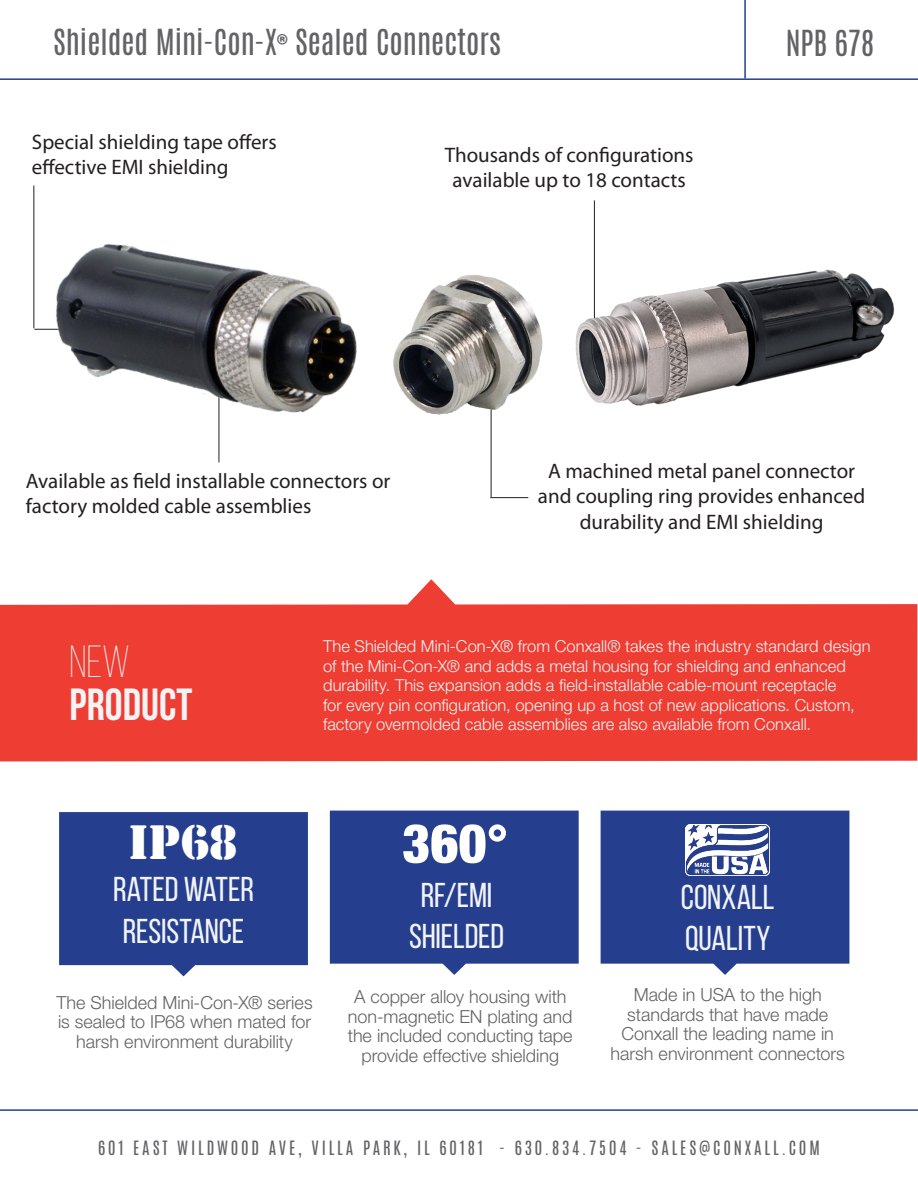
<style>
.page{position:relative;width:918px;height:1188px;background:#fff}
.page>*{position:absolute;margin:0;border:0;box-sizing:border-box;transform-origin:0 0}
.t1{font:900 condensed 54px "Helvetica Neue LT Std";color:#fff}
.DIV-1-About{font:700 45px "Bebas Neue";color:#f2f3f4}
.t2{font:45px "Stencil Std";color:#fff}
.DIV-1-About-2{font:300 45px "Bebas Neue";color:#f2f3f4}
.Box1-Title{font:34.5px "Bebas Neue";letter-spacing:-.005em;color:#f2f3f4}
.t3{font:30px "Antonio";color:#636366}
.t4{font:21px/25.2px "Myriad Pro";color:#231f20}
.DIV-1-BT{font:300 18px/19.5px "Helvetica Neue LT Std";color:#636366;text-align:center}
.DIV-1-BT-2{font:300 16.5px/19.5px "Helvetica Neue LT Std";color:#f2f3f4}
.t5{font:16.5px "Antonio";letter-spacing:.17em;color:#636366}
.s1{font-family:"Acumin Pro";font-weight:700}
</style>
<div class="page">
<hr style="left:0;top:78px;width:918px;height:2px;background:#253f8e">
<hr style="left:0;top:1109px;width:918px;height:2px;background:#253f8e">
<hr style="left:744px;top:0;width:2px;height:78px;background:#253f8e">
<hr style="left:594px;top:200px;width:1px;height:134px;background:#231f20">
<svg style="left:0;top:579px;width:917px;height:182px;background:#f0584f"></svg>
<svg style="left:59px;top:812px;width:249px;height:164px;background:#324b95"></svg>
<svg style="left:330px;top:811px;width:249px;height:164px;background:#334b95"></svg>
<svg style="left:601px;top:811px;width:248px;height:164px;background:#354d96"></svg>
<img style="left:686px;top:825px;width:84px;height:51px">
<hr style="left:34px;top:329px;width:47px;height:1px;background:#231f20">
<hr style="left:33px;top:186px;width:1px;height:142px;background:#231f20">
<img style="left:38px;top:244px;width:319px;height:219px">
<img style="left:575px;top:259px;width:319px;height:147px">
<hr style="left:491px;top:396px;width:1px;height:101px;background:#231f20">
<hr style="left:490px;top:497px;width:38px;height:1px;background:#231f20">
<img style="left:393px;top:275px;width:150px;height:156px">
<p class="t3" style="left:53px;top:20px;width:449px">Shielded Mini-Con-X<span class="s1">®</span> Sealed Connectors</p>
<p class="t3" style="left:786px;top:21px;width:90px">NPB 678</p>
<p class="t4" style="left:32px;top:129px;width:246px">Special shielding tape offers effective EMI shielding</p>
<p class="t4" style="left:445px;top:142px;width:250px;text-align:center">Thousands of configurations available up to 18 contacts</p>
<p class="t4" style="left:26px;top:468px;width:366px">Available as field installable connectors or factory molded cable assemblies</p>
<p class="t4" style="left:538px;top:458px;width:329px;text-align:center">A machined metal panel connector and coupling ring provides enhanced durability and EMI shielding</p>
<p class="DIV-1-About-2" style="left:70px;top:637px;width:62px">NEW</p>
<p class="DIV-1-About" style="left:70px;top:680px;width:124px">PRODUCT</p>
<p class="t2" style="left:129px;top:813px;width:110px">IP68</p>
<p class="Box1-Title" style="left:113px;top:871px;width:142px">RATED WATER</p>
<p class="Box1-Title" style="left:123px;top:912px;width:123px">RESISTANCE</p>
<p class="DIV-1-BT-2" style="left:323px;top:637px;width:549px">The Shielded Mini-Con-X® from Conxall® takes the industry standard design of the Mini-Con-X® and adds a metal housing for shielding and enhanced durability. This expansion adds a field-installable cable-mount receptacle<br>for every pin configuration, opening up a host of new applications. Custom, factory overmolded cable assemblies are also available from Conxall.</p>
<p class="t1" style="left:402px;top:810px;width:107px">360°</p>
<p class="Box1-Title" style="left:421px;top:876px;width:73px">RF/EMI</p>
<p class="Box1-Title" style="left:409px;top:917px;width:97px">SHIELDED</p>
<p class="Box1-Title" style="left:681px;top:878px;width:95px">CONXALL</p>
<p class="Box1-Title" style="left:685px;top:920px;width:87px">QUALITY</p>
<p class="DIV-1-BT" style="left:57px;top:992px;width:258px">The Shielded Mini-Con-X® series is sealed to IP68 when mated for harsh environment durability</p>
<p class="DIV-1-BT" style="left:348px;top:987px;width:226px">A copper alloy housing with non-magnetic EN plating and the included conducting tape provide effective shielding</p>
<p class="DIV-1-BT" style="left:611px;top:985px;width:236px">Made in USA to the high standards that have made<br>Conxall the leading name in harsh environment connectors</p>
<p class="t5" style="left:98px;top:1135px;width:723px">601 EAST WILDWOOD AVE, VILLA PARK, IL 60181 - 630.834.7504 - SALES@CONXALL.COM</p>
</div>
